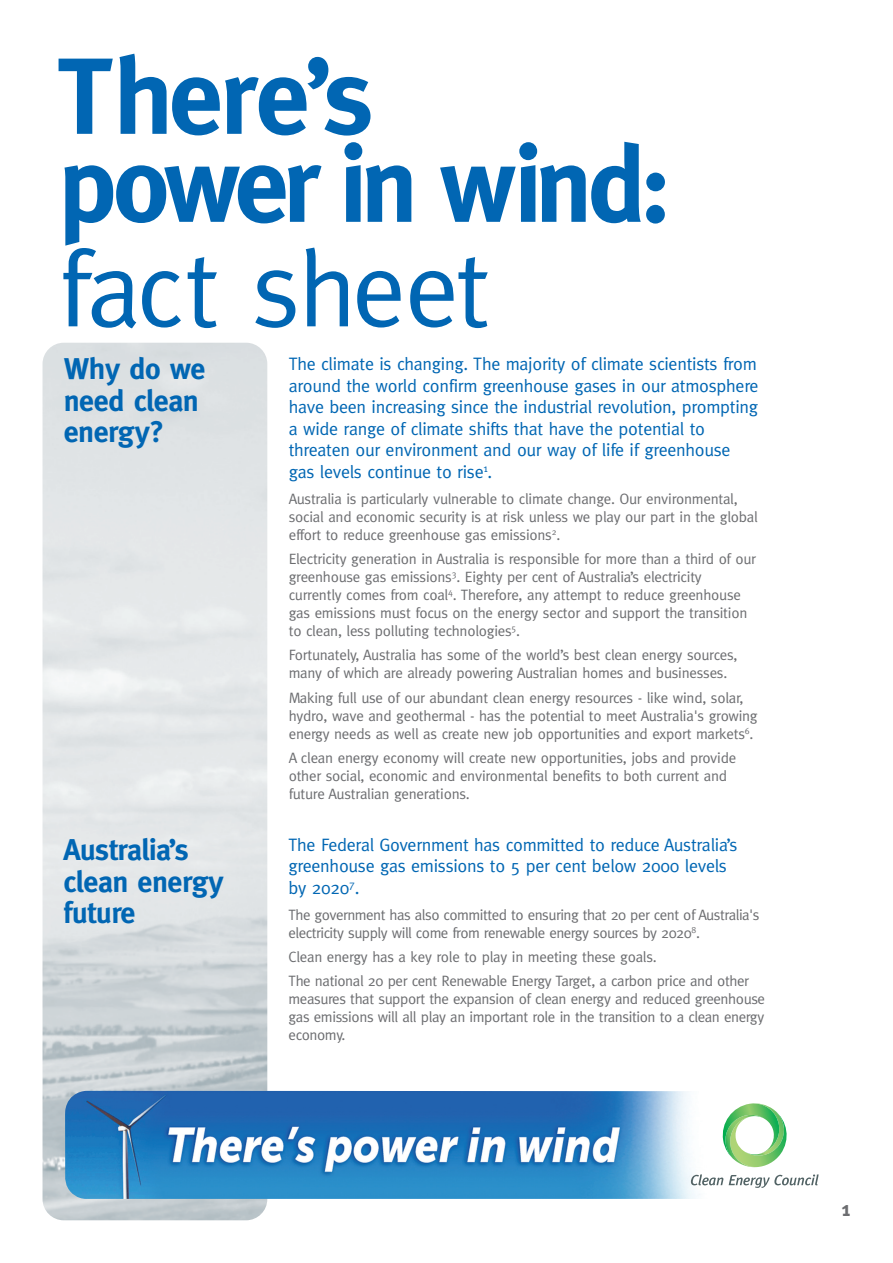
<style>
.page{position:relative;width:893px;height:1263px;background:#fff}
.page>*{position:absolute;margin:0;border:0;box-sizing:border-box;transform-origin:0 0}
.t1{font:700 108.15px/88.1px "Meta";letter-spacing:-.05em;color:#0166b3}
.t2{font:108.15px "Meta";letter-spacing:-.015em;color:#0166b3}
.t3{font:700 30px/31.5px "Meta";letter-spacing:-.015em;color:#0166b3}
.t4{font:700 21px "Meta";color:#6c6d70}
.t5{font:18px/21.6px "Meta";letter-spacing:-.015em;color:#0166b3}
.t6{font:15px/18px "Meta";letter-spacing:-.015em;color:#6c6d70}
.t7{font:15px/18px "Meta";letter-spacing:-.035em;color:#6c6d70}
</style>
<div class="page">
<img style="left:65px;top:1091px;width:754px;height:108px">
<svg style="left:691px;top:1103px;width:127px;height:85px"></svg>
<h1 class="t1" style="left:58px;top:52px;width:616px">There’s<br>power in wind:</h1>
<h1 class="t2" style="left:58px;top:226px;width:434px">fact sheet</h1>
<h2 class="t3" style="left:64px;top:353px;width:143px">Why do we need clean energy?</h2>
<p class="t5" style="left:289px;top:353px;width:471px">The climate is changing. The majority of climate scientists from around the world confirm greenhouse gases in our atmosphere have been increasing since the industrial revolution, prompting a wide range of climate shifts that have the potential to threaten our environment and our way of life if greenhouse gas levels continue to rise<sup>1</sup>.</p>
<p class="t6" style="left:289px;top:489px;width:471px">Australia is particularly vulnerable to climate change. Our environmental, social and economic security is at risk unless we play our part in the global effort to reduce greenhouse gas emissions<sup>2</sup>.</p>
<p class="t6" style="left:289px;top:550px;width:469px">Electricity generation in Australia is responsible for more than a third of our greenhouse gas emissions<sup>3</sup>. Eighty per cent of Australia’s electricity currently comes from coal<sup>4</sup>. Therefore, any attempt to reduce greenhouse gas emissions must focus on the energy sector and support the transition to clean, less polluting technologies<sup>5</sup>.</p>
<p class="t6" style="left:289px;top:646px;width:450px">Fortunately, Australia has some of the world’s best clean energy sources, many of which are already powering Australian homes and businesses.</p>
<p class="t6" style="left:289px;top:688px;width:470px">Making full use of our abundant clean energy resources - like wind, solar, hydro, wave and geothermal - has the potential to meet Australia's growing energy needs as well as create new job opportunities and export markets<sup>6</sup>.</p>
<p class="t6" style="left:289px;top:749px;width:449px">A clean energy economy will create new opportunities, jobs and provide other social, economic and environmental benefits to both current and future Australian generations.</p>
<h2 class="t3" style="left:64px;top:834px;width:161px">Australia’s clean energy future</h2>
<p class="t5" style="left:289px;top:833px;width:450px">The Federal Government has committed to reduce Australia’s greenhouse gas emissions to 5 per cent below 2000 levels by 2020<sup>7</sup>.</p>
<p class="t7" style="left:289px;top:905px;width:472px">The government has also committed to ensuring that 20 per cent of Australia's electricity supply will come from renewable energy sources by 2020<sup>8</sup>.</p>
<p class="t6" style="left:289px;top:944px;width:462px;line-height:24.5px">Clean energy has a key role to play in meeting these goals.<br>The national 20 per cent Renewable Energy Target, a carbon price and other</p>
<p class="t6" style="left:289px;top:990px;width:478px;text-align:justify">measures that support the expansion of clean energy and reduced greenhouse gas emissions will all play an important role in the transition to a clean energy economy.</p>
<h3 class="t4" style="left:841px;top:1196px;width:11px">1</h3>
</div>
